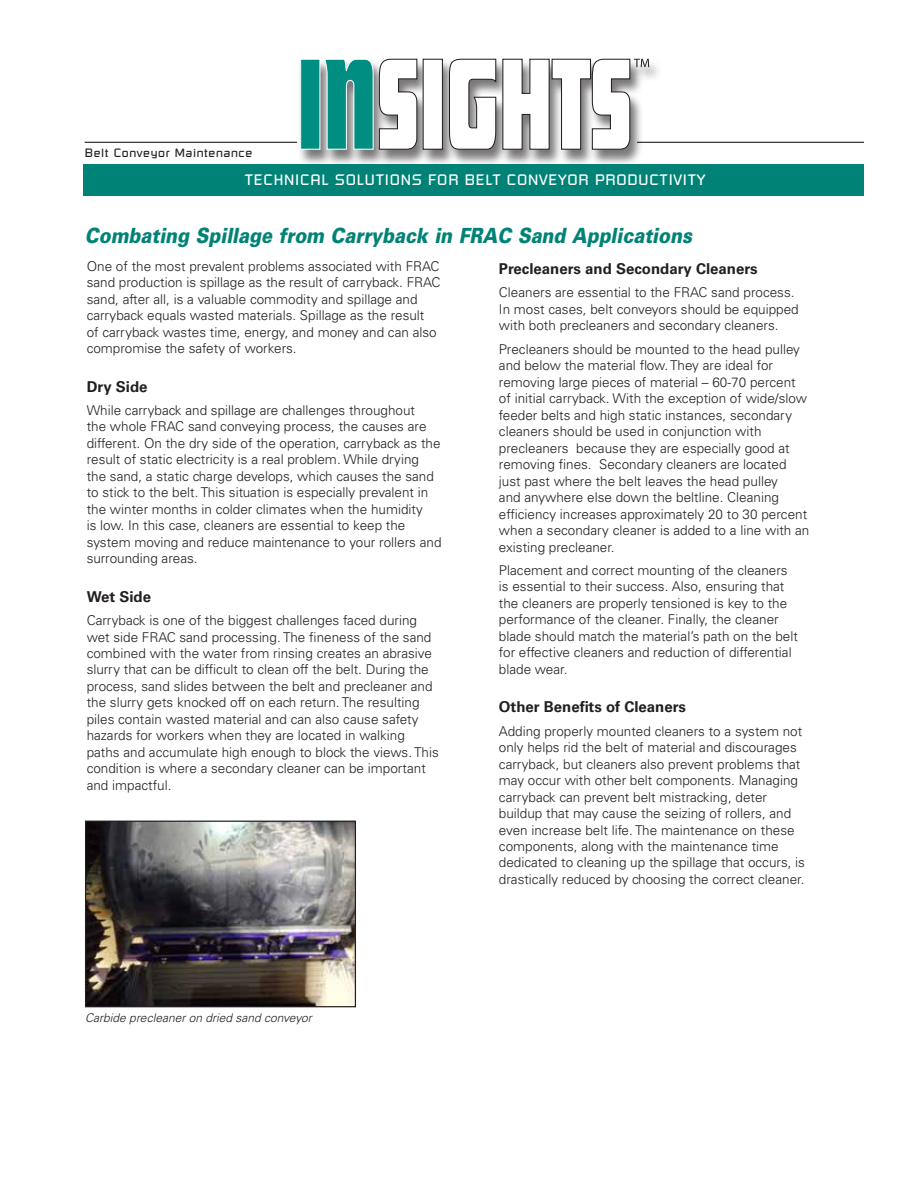
<style>
.page{position:relative;width:918px;height:1188px;background:#fff}
.page>*{position:absolute;margin:0;border:0;box-sizing:border-box;transform-origin:0 0}
.t1{font:italic 900 21px "Univers LT Std";color:#008376;scale:.85 1}
.t2{font:700 15px "Univers LT Std";color:#231f20}
.t3{font:15px "Russell Square";letter-spacing:.05em;color:#fff}
.t4{font:300 13.5px/16.5px "Univers LT Std";color:#231f20}
.t5{font:italic 300 12px "Univers LT Std";color:#231f20}
.t6{font:12px "Russell Square";letter-spacing:.05em;color:#231f20}
</style>
<div class="page">
<hr style="left:85px;top:142px;width:779px;height:1px;background:#231f20">
<div style="left:83px;top:164px;width:781px;height:32px;background:#008376"></div>
<div style="left:297px;top:59px;width:365px;height:108px;background:#231f20;opacity:.6"></div>
<div style="left:301px;top:59px;width:19px;height:90px;background:#008d82"></div>
<div style="left:300px;top:59px;width:20px;height:91px;border:1px solid #fff"></div>
<svg style="left:323px;top:58px;width:95px;height:92px"></svg>
<div style="left:423px;top:59px;width:19px;height:90px;background:#fff"></div>
<div style="left:423px;top:59px;width:20px;height:91px;border:1px solid #231f20"></div>
<svg style="left:448px;top:58px;width:201px;height:92px"></svg>
<img style="left:87px;top:823px;width:267px;height:182px">
<div style="left:85px;top:821px;width:271px;height:186px;border:1px solid #231f20"></div>
<p class="t6" style="left:85px;top:146px;width:169px">Belt Conveyor Maintenance</p>
<p class="t3" style="left:245px;top:170px;width:462px">TECHNICAL SOLUTIONS FOR BELT CONVEYOR PRODUCTIVITY</p>
<h1 class="t1" style="left:85px;top:223px;width:716px">Combating Spillage from Carryback in FRAC Sand Applications</h1>
<p class="t4" style="left:87px;top:258px;width:355px">One of the most prevalent problems associated with FRAC sand production is spillage as the result of carryback. FRAC sand, after all, is a valuable commodity and spillage and carryback equals wasted materials. Spillage as the result<br>of carryback wastes time, energy, and money and can also compromise the safety of workers.</p>
<p class="t2" style="left:87px;top:378px;width:62px">Dry Side</p>
<p class="t4" style="left:87px;top:402px;width:356px">While carryback and spillage are challenges throughout<br>the whole FRAC sand conveying process, the causes are different. On the dry side of the operation, carryback as the result of static electricity is a real problem. While drying the sand, a static charge develops, which causes the sand to stick to the belt. This situation is especially prevalent in the winter months in colder climates when the humidity<br>is low. In this case, cleaners are essential to keep the system moving and reduce maintenance to your rollers and surrounding areas.</p>
<p class="t2" style="left:87px;top:588px;width:66px">Wet Side</p>
<p class="t4" style="left:87px;top:612px;width:354px">Carryback is one of the biggest challenges faced during wet side FRAC sand processing. The fineness of the sand combined with the water from rinsing creates an abrasive slurry that can be difficult to clean off the belt. During the process, sand slides between the belt and precleaner and the slurry gets knocked off on each return. The resulting piles contain wasted material and can also cause safety hazards for workers when they are located in walking paths and accumulate high enough to block the views. This condition is where a secondary cleaner can be important and impactful.</p>
<p class="t5" style="left:85px;top:1010px;width:228px">Carbide precleaner on dried sand conveyor</p>
<p class="t2" style="left:499px;top:260px;width:260px">Precleaners and Secondary Cleaners</p>
<p class="t4" style="left:499px;top:284px;width:301px">Cleaners are essential to the FRAC sand process.<br>In most cases, belt conveyors should be equipped with both precleaners and secondary cleaners.</p>
<p class="t4" style="left:499px;top:341px;width:312px">Precleaners should be mounted to the head pulley and below the material flow. They are ideal for removing large pieces of material – 60-70 percent of initial carryback. With the exception of wide/slow feeder belts and high static instances, secondary cleaners should be used in conjunction with precleaners because they are especially good at removing fines. Secondary cleaners are located just past where the belt leaves the head pulley<br>and anywhere else down the beltline. Cleaning efficiency increases approximately 20 to 30 percent when a secondary cleaner is added to a line with an existing precleaner.</p>
<p class="t4" style="left:499px;top:562px;width:300px">Placement and correct mounting of the cleaners is essential to their success. Also, ensuring that the cleaners are properly tensioned is key to the performance of the cleaner. Finally, the cleaner blade should match the material’s path on the belt for effective cleaners and reduction of differential blade wear.</p>
<p class="t2" style="left:499px;top:698px;width:189px">Other Benefits of Cleaners</p>
<p class="t4" style="left:499px;top:722px;width:308px">Adding properly mounted cleaners to a system not only helps rid the belt of material and discourages carryback, but cleaners also prevent problems that may occur with other belt components. Managing carryback can prevent belt mistracking, deter buildup that may cause the seizing of rollers, and even increase belt life. The maintenance on these components, along with the maintenance time dedicated to cleaning up the spillage that occurs, is drastically reduced by choosing the correct cleaner.</p>
</div>
